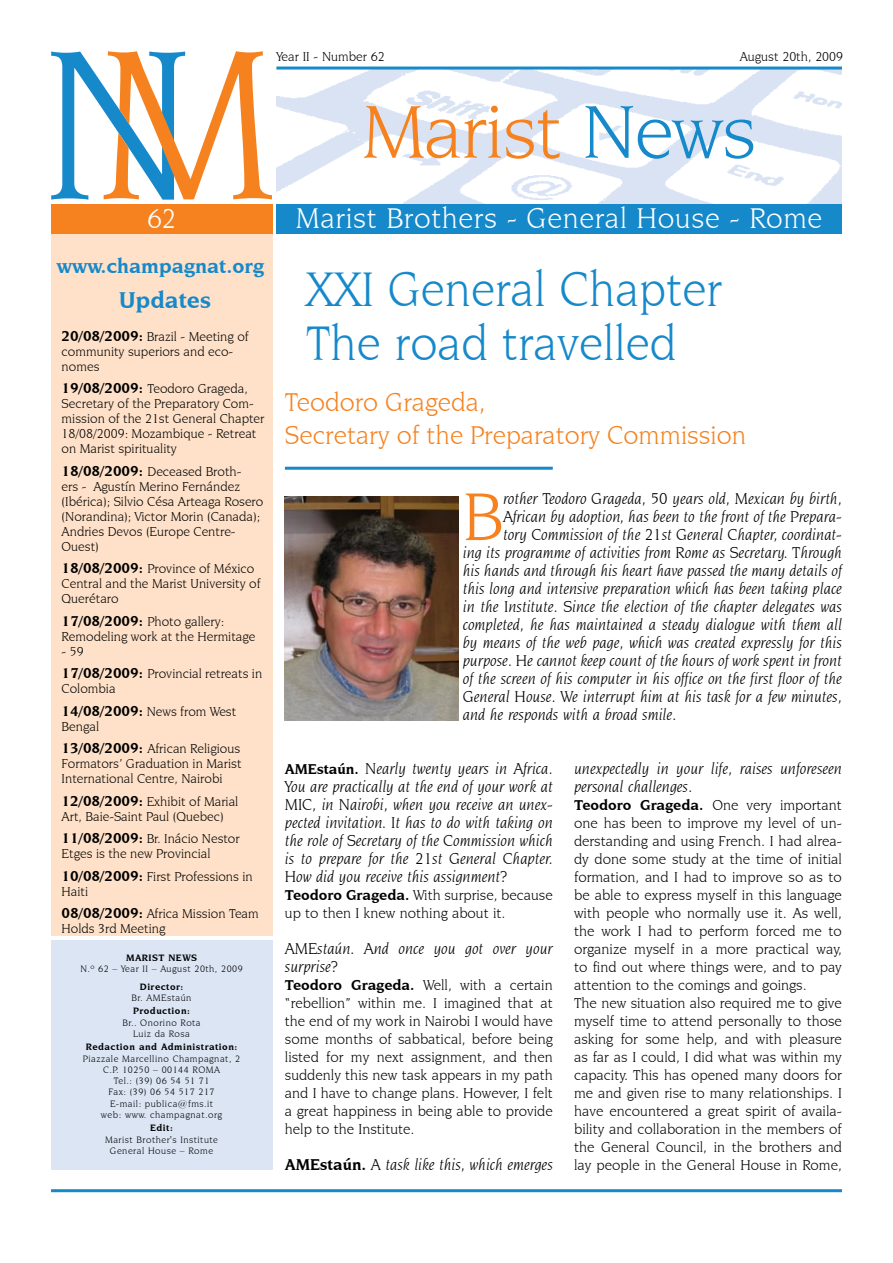
<style>
.page{position:relative;width:893px;height:1263px;background:#fff}
.page>*{position:absolute;margin:0;border:0;box-sizing:border-box;transform-origin:0 0}
.t1{font:79.5px "Novarese IT Cby BT";letter-spacing:-.015em;color:#f5821f}
.t2{font:italic 71.55px "Novarese IT Cby BT";color:#f5821f}
.t3{font:51px/54px "Novarese IT Cby BT";color:#1689ca;scale:.96 1}
.t4{font:30px "Novarese IT Cby BT";letter-spacing:.02em;color:#fff}
.t5{font:28.5px "Novarese IT Cby BT";color:#fff}
.t6{font:27px/33.8px "Novarese IT Cby BT";color:#f5821f}
.t7{font:700 24px "Novarese IT Cby BT";color:#1689ca}
.t8{font:700 21px "Novarese IT Cby BT";color:#1689ca}
.t9{font:italic 16.5px/18px "Novarese IT Cby BT";color:#000}
.t10{font:15px/18px "Novarese IT Cby BT";color:#000}
.t11{font:13.5px/15px "Novarese IT Cby BT";color:#000}
.t12{font:9.75px/11.2px "Novarese IT Cby BT";letter-spacing:.05em;color:#000;text-align:center}
.t13{font:700 9.75px "Novarese IT Cby BT";letter-spacing:.05em;color:#000}
.s1{color:#1689ca}
.s2{font-weight:700;font-size:15px}
.s3{font-weight:700;font-style:normal;font-size:15px}
.s4{font-weight:700}
.s5{font-weight:700;font-style:normal}
</style>
<div class="page">
<img style="left:276px;top:70px;width:566px;height:134px">
<hr style="left:276px;top:67px;width:566px;height:3px;background:#1689ca">
<div style="left:276px;top:204px;width:566px;height:30px;background:#1689ca"></div>
<svg style="left:51px;top:51px;width:221px;height:149px"></svg>
<hr style="left:51px;top:1189px;width:791px;height:3px;background:#1689ca">
<div style="left:51px;top:234px;width:221px;height:701px;background:#fee1c8"></div>
<div style="left:51px;top:940px;width:221px;height:229px;background:#dbe5f4"></div>
<div style="left:51px;top:204px;width:221px;height:30px;background:#f5821f"></div>
<hr style="left:285px;top:467px;width:268px;height:3px;background:#1689ca">
<img style="left:285px;top:497px;width:174px;height:223px">
<p class="t11" style="left:276px;top:49px;width:110px">Year II - Number 62</p>
<p class="t11" style="left:740px;top:49px;width:105px">August 20th, 2009</p>
<h1 class="t1" style="left:362px;top:85px;width:396px">Marist <span class="s1">News</span></h1>
<h3 class="t5" style="left:147px;top:202px;width:30px">62</h3>
<h3 class="t8" style="left:57px;top:253px;width:209px">www.champagnat.org</h3>
<h3 class="t7" style="left:119px;top:285px;width:94px">Updates</h3>
<p class="t11" style="left:62px;top:328px;width:189px"><span class="s2">20/08/2009:</span> Brazil - Meeting of community superiors and eco&shy;nomes</p>
<p class="t11" style="left:62px;top:381px;width:204px"><span class="s2">19/08/2009:</span> Teodoro Grageda,<br>Secretary of the Preparatory Com&shy;mission of the 21st General Chapter<br>18/08/2009: Mozambique - Retreat on Marist spirituality</p>
<p class="t11" style="left:62px;top:463px;width:203px"><span class="s2">18/08/2009:</span> Deceased Broth-<br>ers - Agustín Merino Fernández (Ibérica); Silvio Césa Arteaga Rosero (Norandina); Victor Morin (Canada);<br>Andries Devos (Europe Centre-<br>Ouest)</p>
<p class="t11" style="left:62px;top:561px;width:200px"><span class="s2">18/08/2009:</span> Province of México<br>Central and the Marist University of<br>Querétaro</p>
<p class="t11" style="left:62px;top:613px;width:195px"><span class="s2">17/08/2009:</span> Photo gallery:<br>Remodeling work at the Hermitage</p>
<p class="t11" style="left:62px;top:640px;width:202px;line-height:22.5px">- 59<br><span class="s2">17/08/2009:</span> Provincial retreats in</p>
<p class="t11" style="left:62px;top:677px;width:176px;line-height:22.5px">Colombia<br><span class="s2">14/08/2009:</span> News from West</p>
<p class="t11" style="left:62px;top:715px;width:180px;line-height:22.5px">Bengal<br><span class="s2">13/08/2009:</span> African Religious</p>
<p class="t11" style="left:62px;top:756px;width:181px">Formators’ Graduation in Marist<br>International Centre, Nairobi</p>
<p class="t11" style="left:62px;top:793px;width:178px"><span class="s2">12/08/2009:</span> Exhibit of Marial<br>Art, Baie-Saint Paul (Quebec)</p>
<p class="t11" style="left:62px;top:831px;width:180px"><span class="s2">11/08/2009:</span> Br. Inácio Nestor<br>Etges is the new Provincial</p>
<p class="t11" style="left:62px;top:868px;width:193px"><span class="s2">10/08/2009:</span> First Professions in<br>Haiti</p>
<p class="t11" style="left:62px;top:906px;width:199px"><span class="s2">08/08/2009:</span> Africa Mission Team<br>Holds 3rd Meeting</p>
<p class="t13" style="left:126px;top:952px;width:72px">MARIST NEWS</p>
<p class="t12" style="left:80px;top:963px;width:164px">N.º 62 – Year II – August 20th, 2009</p>
<p class="t13" style="left:140px;top:980px;width:45px">Director:</p>
<p class="t12" style="left:132px;top:992px;width:61px">Br. AMEstaún</p>
<p class="t13" style="left:133px;top:1005px;width:58px">Production:</p>
<p class="t12" style="left:122px;top:1016px;width:80px">Br.. Onorino Rota<br>Luiz da Rosa</p>
<p class="t13" style="left:86px;top:1041px;width:153px">Redaction and Administration:</p>
<p class="t12" style="left:83px;top:1052px;width:159px">Piazzale Marcellino Champagnat, 2<br>C.P. 10250 – 00144 ROMA<br>Tel.: (39) 06 54 51 71<br>Fax: (39) 06 54 517 217<br>E-mail: publica@fms.it<br>web: www. champagnat.org</p>
<p class="t13" style="left:150px;top:1122px;width:24px">Edit:</p>
<p class="t12" style="left:105px;top:1133px;width:115px">Marist Brother's Institute<br>General House – Rome</p>
<h3 class="t4" style="left:296px;top:201px;width:528px">Marist Brothers - General House - Rome</h3>
<h3 class="t3" style="left:306px;top:262px;width:435px">XXI General Chapter<br>The road travelled</h3>
<h3 class="t6" style="left:285px;top:385px;width:463px">Teodoro Grageda,<br>Secretary of the Preparatory Commission</h3>
<h2 class="t2" style="left:463px;top:474px;width:42px">B</h2>
<p class="t9" style="left:503px;top:489px;width:340px">rother Teodoro Grageda, 50 years old, Mexican by birth,</p>
<p class="t9" style="left:503px;top:507px;width:340px">African by adoption, has been to the front of the Prepara-</p>
<p class="t9" style="left:503px;top:525px;width:340px">tory Commission of the 21st General Chapter, coordinat-</p>
<p class="t9" style="left:463px;top:543px;width:381px">ing its programme of activities from Rome as Secretary. Through</p>
<p class="t9" style="left:463px;top:561px;width:381px">his hands and through his heart have passed the many details of</p>
<p class="t9" style="left:463px;top:579px;width:381px">this long and intensive preparation which has been taking place</p>
<p class="t9" style="left:463px;top:597px;width:381px">in the Institute. Since the election of the chapter delegates was</p>
<p class="t9" style="left:463px;top:615px;width:381px">completed, he has maintained a steady dialogue with them all</p>
<p class="t9" style="left:463px;top:633px;width:381px">by means of the web page, which was created expressly for this</p>
<p class="t9" style="left:463px;top:651px;width:381px">purpose. He cannot keep count of the hours of work spent in front</p>
<p class="t9" style="left:463px;top:669px;width:381px">of the screen of his computer in his office on the first floor of the</p>
<p class="t9" style="left:463px;top:687px;width:381px">General House. We interrupt him at his task for a few minutes,</p>
<p class="t9" style="left:463px;top:705px;width:215px">and he responds with a broad smile.</p>
<p class="t9" style="left:285px;top:759px;width:269px;text-align:justify"><span class="s3">AMEstaún.</span> Nearly twenty years in Africa.<br>You are practically at the end of your work at MIC, in Nairobi, when you receive an unex&shy;pected invitation. It has to do with taking on the role of Secretary of the Commission which is to prepare for the 21st General Chapter.<br>How did you receive this assignment?</p>
<p class="t10" style="left:285px;top:886px;width:269px"><span class="s4">Teodoro Grageda.</span> With surprise, because up to then I knew nothing about it.</p>
<p class="t9" style="left:285px;top:939px;width:269px">AMEstaún. And once you got over your surprise?</p>
<p class="t10" style="left:285px;top:976px;width:269px;text-align:justify"><span class="s4">Teodoro Grageda.</span> Well, with a certain “rebellion” within me. I imagined that at the end of my work in Nairobi I would have some months of sabbatical, before being listed for my next assignment, and then suddenly this new task appears in my path and I have to change plans. However, I felt a great happiness in being able to provide help to the Institute.</p>
<p class="t9" style="left:285px;top:1155px;width:269px"><span class="s5">AMEstaún.</span> A task like this, which emerges</p>
<p class="t9" style="left:574px;top:759px;width:269px">unexpectedly in your life, raises unforeseen personal challenges.</p>
<p class="t10" style="left:574px;top:796px;width:269px"><span class="s4">Teodoro Grageda.</span> One very important one has been to improve my level of un&shy;derstanding and using French. I had alrea&shy;dy done some study at the time of initial formation, and I had to improve so as to be able to express myself in this language with people who normally use it. As well, the work I had to perform forced me to organize myself in a more practical way, to find out where things were, and to pay attention to the comings and goings.<br>The new situation also required me to give myself time to attend personally to those asking for some help, and with pleasure as far as I could, I did what was within my capacity. This has opened many doors for me and given rise to many relationships. I have encountered a great spirit of availa&shy;bility and collaboration in the members of the General Council, in the brothers and lay people in the General House in Rome,</p>
</div>
